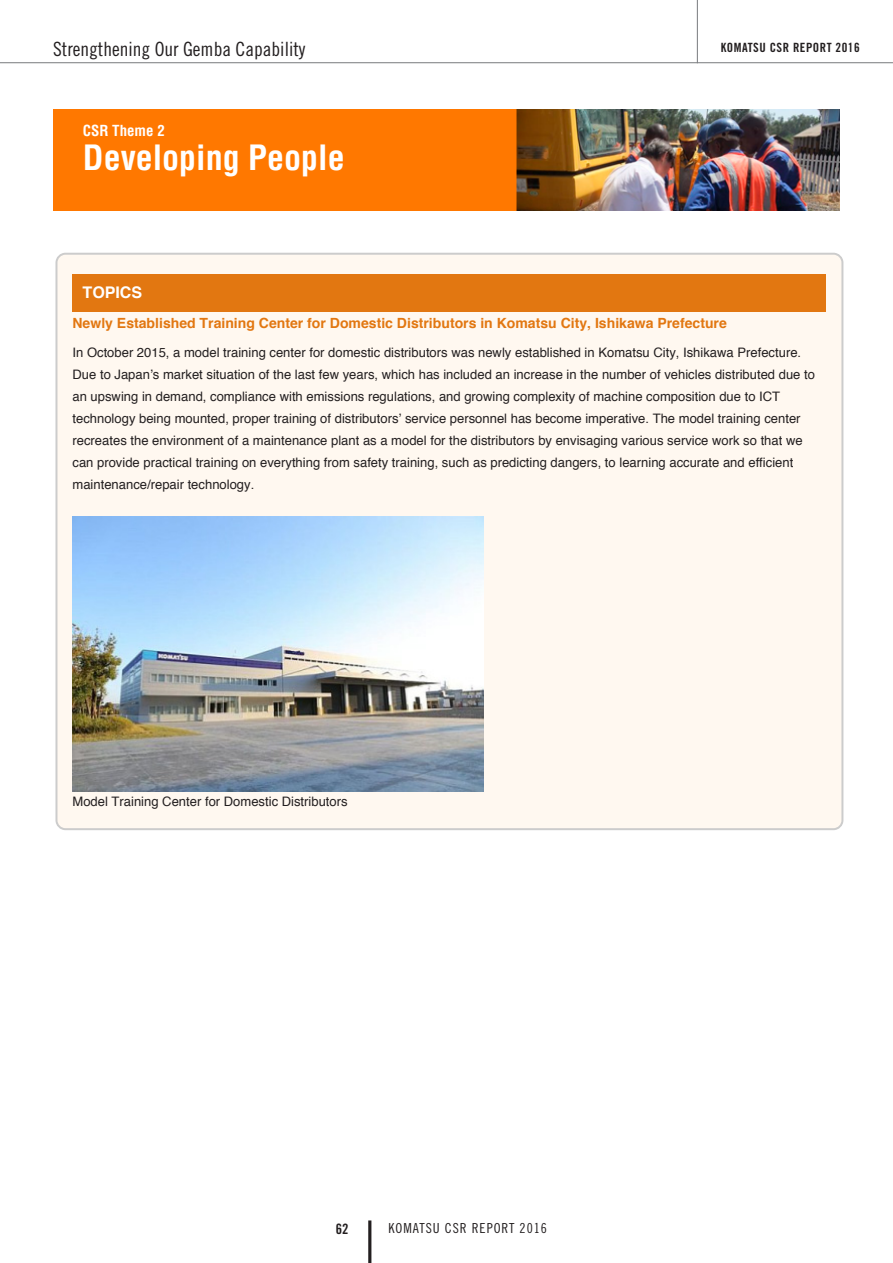
<style>
.page{position:relative;width:893px;height:1263px;background:#fff}
.page>*{position:absolute;margin:0;border:0;box-sizing:border-box;transform-origin:0 0}
.t1{font:700 condensed 34.05px "Helvetica LT Std";color:#fff}
.t2{font:19.65px "Trade Gothic LT Std Cn 18";color:#231f20}
.t3{font:700 16.05px "Helvetica";color:#fff}
.t4{font:700 condensed 14.85px "Helvetica LT Std";color:#fff}
.t5{font:14.4px "Trade Gothic LT Std Bd Cn 20";color:#231f20}
.t6{font:700 14.1px "Helvetica";color:#e27711}
.t7{font:13.8px "Trade Gothic LT Std Cn 18";letter-spacing:.07em;color:#231f20}
.t8{font:13.05px/22px "Helvetica";color:#231f20}
.t9{font:12.75px "Trade Gothic LT Std Bd Cn 20";letter-spacing:.04em;color:#231f20}
</style>
<div class="page">
<img style="left:53px;top:109px;width:787px;height:101px">
<hr style="left:0;top:62px;width:893px;height:1px;background:#808285">
<hr style="left:368px;top:1220px;width:3px;height:43px;background:#231f20">
<hr style="left:697px;top:0;width:1px;height:63px;background:#808285">
<div style="left:55px;top:253px;width:788px;height:577px;background:#fff8f0"></div>
<div style="left:73px;top:275px;width:753px;height:37px;background:#e27711"></div>
<img style="left:73px;top:516px;width:411px;height:275px">
<h2 class="t2" style="left:53px;top:37px;width:254px">Strengthening Our Gemba Capability</h2>
<p class="t4" style="left:83px;top:121px;width:83px">CSR Theme 2</p>
<h1 class="t1" style="left:83px;top:136px;width:263px">Developing People</h1>
<p class="t9" style="left:721px;top:40px;width:140px">KOMATSU CSR REPORT 2016</p>
<p class="t3" style="left:83px;top:279px;width:61px">TOPICS</p>
<p class="t6" style="left:73px;top:312px;width:656px">Newly Established Training Center for Domestic Distributors in Komatsu City, Ishikawa Prefecture</p>
<p class="t8" style="left:73px;top:342px;width:744px">In October 2015, a model training center for domestic distributors was newly established in Komatsu City, Ishikawa Prefecture.<br>Due to Japan!s market situation of the last few years, which has included an increase in the number of vehicles distributed due to an upswing in demand, compliance with emissions regulations, and growing complexity of machine composition due to ICT technology being mounted, proper training of distributors! service personnel has become imperative. The model training center recreates the environment of a maintenance plant as a model for the distributors by envisaging various service work so that we can provide practical training on everything from safety training, such as predicting dangers, to learning accurate and efficient maintenance/repair technology.</p>
<p class="t8" style="left:73px;top:791px;width:277px">Model Training Center for Domestic Distributors</p>
<p class="t5" style="left:336px;top:1220px;width:14px">62</p>
<p class="t7" style="left:388px;top:1220px;width:160px">KOMATSU CSR REPORT 2016</p>
</div>
